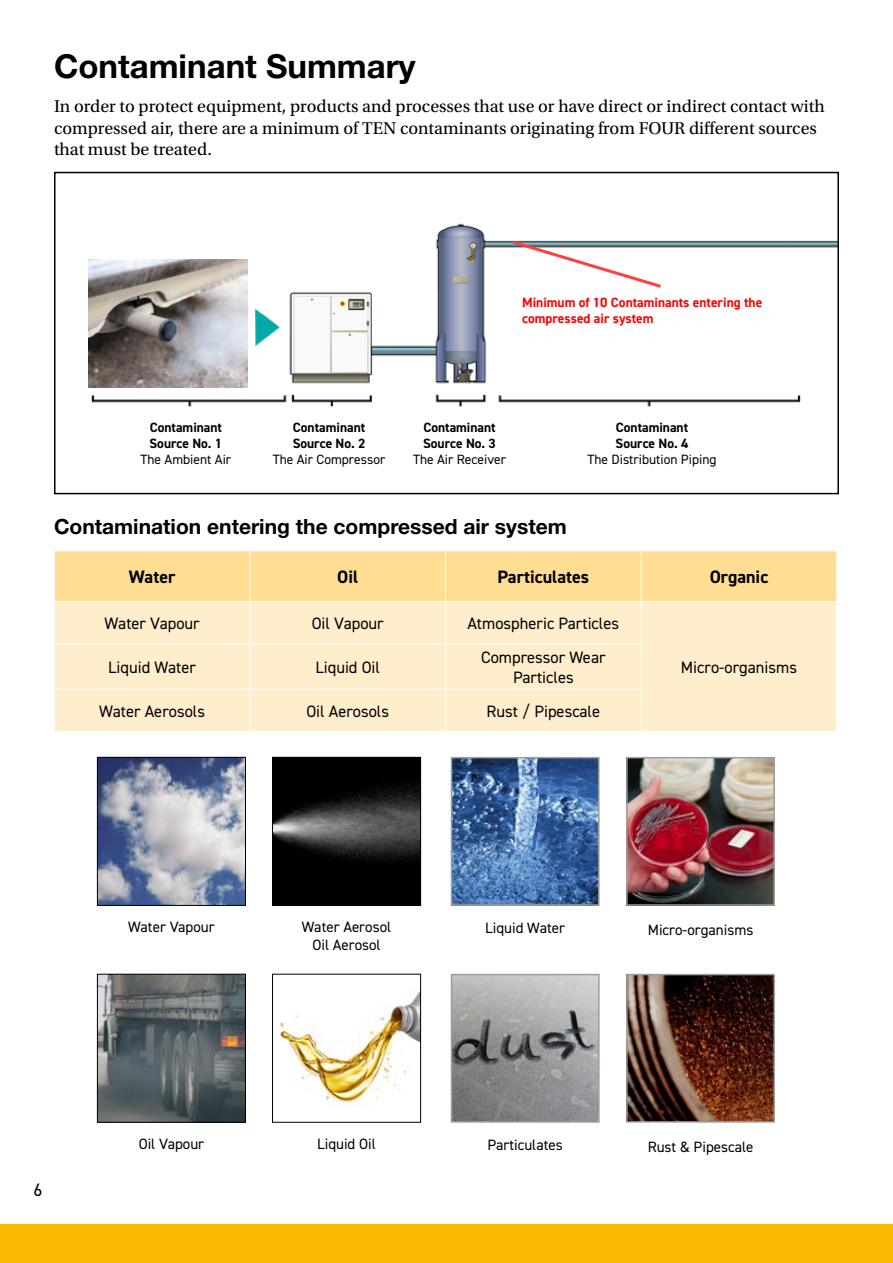
<style>
.page{position:relative;width:893px;height:1263px;background:#fff}
.page>*{position:absolute;margin:0;border:0;box-sizing:border-box;transform-origin:0 0}
.t1{font:700 33px "Helvetica Neue LT Std";color:#000}
.t2{font:700 21px "Helvetica Neue LT Std";color:#000}
.t3{font:18px/21.6px "Utopia Std";color:#000}
.t4{font:700 18px "DIN2014";color:#000}
.t5{font:18px "DIN2014";color:#000}
.t6{font:16.5px/19.8px "DIN2014";color:#000;text-align:center}
.t7{font:15px/18px "DIN2014";color:#000;text-align:center}
.t8{font:700 13.5px/16.2px "DIN2014";color:#000}
.t9{font:13.5px "DIN2014";color:#000}
.t10{font:700 13.5px/16.2px "DIN2014";color:#f00}
</style>
<div class="page">
<div style="left:0;top:1225px;width:893px;height:38px;background:#fbba00"></div>
<img style="left:88px;top:223px;width:748px;height:184px">
<div style="left:54px;top:172px;width:785px;height:322px;border:2px solid #000"></div>
<img style="left:89px;top:259px;width:159px;height:128px">
<svg style="left:509px;top:238px;width:155px;height:52px"></svg>
<div style="left:55px;top:551px;width:781px;height:50px;background:#ffdd93"></div>
<div style="left:55px;top:602px;width:781px;height:129px;background:#fec"></div>
<hr style="left:250px;top:551px;width:1px;height:50px;background:#fff">
<hr style="left:445px;top:551px;width:1px;height:50px;background:#fff">
<hr style="left:641px;top:551px;width:1px;height:50px;background:#fff">
<hr style="left:250px;top:602px;width:1px;height:42px;background:#fff">
<hr style="left:445px;top:602px;width:1px;height:42px;background:#fff">
<hr style="left:641px;top:602px;width:1px;height:42px;background:#fff">
<hr style="left:54px;top:644px;width:196px;height:1px;background:#fff">
<hr style="left:250px;top:644px;width:196px;height:1px;background:#fff">
<hr style="left:250px;top:645px;width:1px;height:43px;background:#fff">
<hr style="left:446px;top:644px;width:196px;height:1px;background:#fff">
<hr style="left:445px;top:645px;width:1px;height:43px;background:#fff">
<hr style="left:641px;top:645px;width:1px;height:43px;background:#fff">
<hr style="left:54px;top:688px;width:196px;height:1px;background:#fff">
<hr style="left:250px;top:688px;width:196px;height:1px;background:#fff">
<hr style="left:250px;top:689px;width:1px;height:42px;background:#fff">
<hr style="left:446px;top:688px;width:196px;height:1px;background:#fff">
<hr style="left:445px;top:689px;width:1px;height:42px;background:#fff">
<hr style="left:641px;top:689px;width:1px;height:42px;background:#fff">
<img style="left:99px;top:759px;width:145px;height:145px">
<div style="left:97px;top:757px;width:149px;height:149px;border:1px solid #000"></div>
<img style="left:274px;top:759px;width:145px;height:145px">
<div style="left:272px;top:757px;width:149px;height:149px;border:1px solid #000"></div>
<img style="left:454px;top:760px;width:143px;height:143px">
<div style="left:451px;top:757px;width:149px;height:149px;border:2px solid #9d9d9c"></div>
<img style="left:629px;top:760px;width:143px;height:143px">
<div style="left:626px;top:757px;width:149px;height:149px;border:2px solid #9d9d9c"></div>
<img style="left:99px;top:976px;width:145px;height:145px">
<div style="left:97px;top:974px;width:149px;height:149px;border:1px solid #000"></div>
<img style="left:274px;top:992px;width:145px;height:116px">
<div style="left:272px;top:974px;width:149px;height:149px;border:1px solid #000"></div>
<img style="left:454px;top:977px;width:143px;height:143px">
<div style="left:451px;top:974px;width:149px;height:149px;border:2px solid #9d9d9c"></div>
<img style="left:629px;top:977px;width:143px;height:143px">
<div style="left:626px;top:974px;width:149px;height:149px;border:2px solid #9d9d9c"></div>
<h1 class="t1" style="left:54px;top:45px;width:363px">Contaminant Summary</h1>
<p class="t3" style="left:54px;top:96px;width:772px">In order to protect equipment, products and processes that use or have direct or indirect contact with compressed air, there are a minimum of TEN contaminants originating from FOUR different sources that must be treated.</p>
<p class="t8" style="left:150px;top:419px;width:74px">Contaminant<br>Source No. 1</p>
<p class="t9" style="left:141px;top:451px;width:92px">The Ambient Air</p>
<p class="t10" style="left:522px;top:294px;width:242px">Minimum of 10 Contaminants entering the compressed air system</p>
<p class="t8" style="left:293px;top:419px;width:74px">Contaminant<br>Source No. 2</p>
<p class="t9" style="left:273px;top:451px;width:114px">The Air Compressor</p>
<p class="t8" style="left:423px;top:419px;width:74px">Contaminant<br>Source No. 3</p>
<p class="t9" style="left:413px;top:451px;width:95px">The Air Receiver</p>
<p class="t8" style="left:616px;top:419px;width:74px">Contaminant<br>Source No. 4</p>
<p class="t9" style="left:588px;top:451px;width:130px">The Distribution Piping</p>
<p class="t2" style="left:54px;top:514px;width:514px">Contamination entering the compressed air system</p>
<p class="t4" style="left:129px;top:565px;width:48px">Water</p>
<p class="t4" style="left:337px;top:565px;width:23px">Oil</p>
<p class="t4" style="left:498px;top:565px;width:93px">Particulates</p>
<p class="t4" style="left:710px;top:565px;width:60px">Organic</p>
<p class="t6" style="left:105px;top:613px;width:97px">Water Vapour</p>
<p class="t6" style="left:312px;top:613px;width:74px">Oil Vapour</p>
<p class="t6" style="left:468px;top:613px;width:153px">Atmospheric Particles</p>
<p class="t6" style="left:108px;top:657px;width:89px">Liquid Water</p>
<p class="t6" style="left:315px;top:657px;width:66px">Liquid Oil</p>
<p class="t6" style="left:681px;top:657px;width:118px">Micro-organisms</p>
<p class="t6" style="left:481px;top:647px;width:126px">Compressor Wear<br>Particles</p>
<p class="t6" style="left:99px;top:701px;width:107px">Water Aerosols</p>
<p class="t6" style="left:306px;top:701px;width:84px">Oil Aerosols</p>
<p class="t6" style="left:487px;top:701px;width:115px">Rust / Pipescale</p>
<p class="t5" style="left:34px;top:1179px;width:10px">6</p>
<p class="t7" style="left:128px;top:918px;width:88px">Water Vapour</p>
<p class="t7" style="left:302px;top:918px;width:91px">Water Aerosol<br>Oil Aerosol</p>
<p class="t7" style="left:485px;top:918px;width:81px">Liquid Water</p>
<p class="t7" style="left:648px;top:921px;width:107px">Micro-organisms</p>
<p class="t7" style="left:139px;top:1135px;width:67px">Oil Vapour</p>
<p class="t7" style="left:317px;top:1135px;width:60px">Liquid Oil</p>
<p class="t7" style="left:488px;top:1135px;width:77px">Particulates</p>
<p class="t7" style="left:648px;top:1138px;width:107px">Rust &amp; Pipescale</p>
</div>
